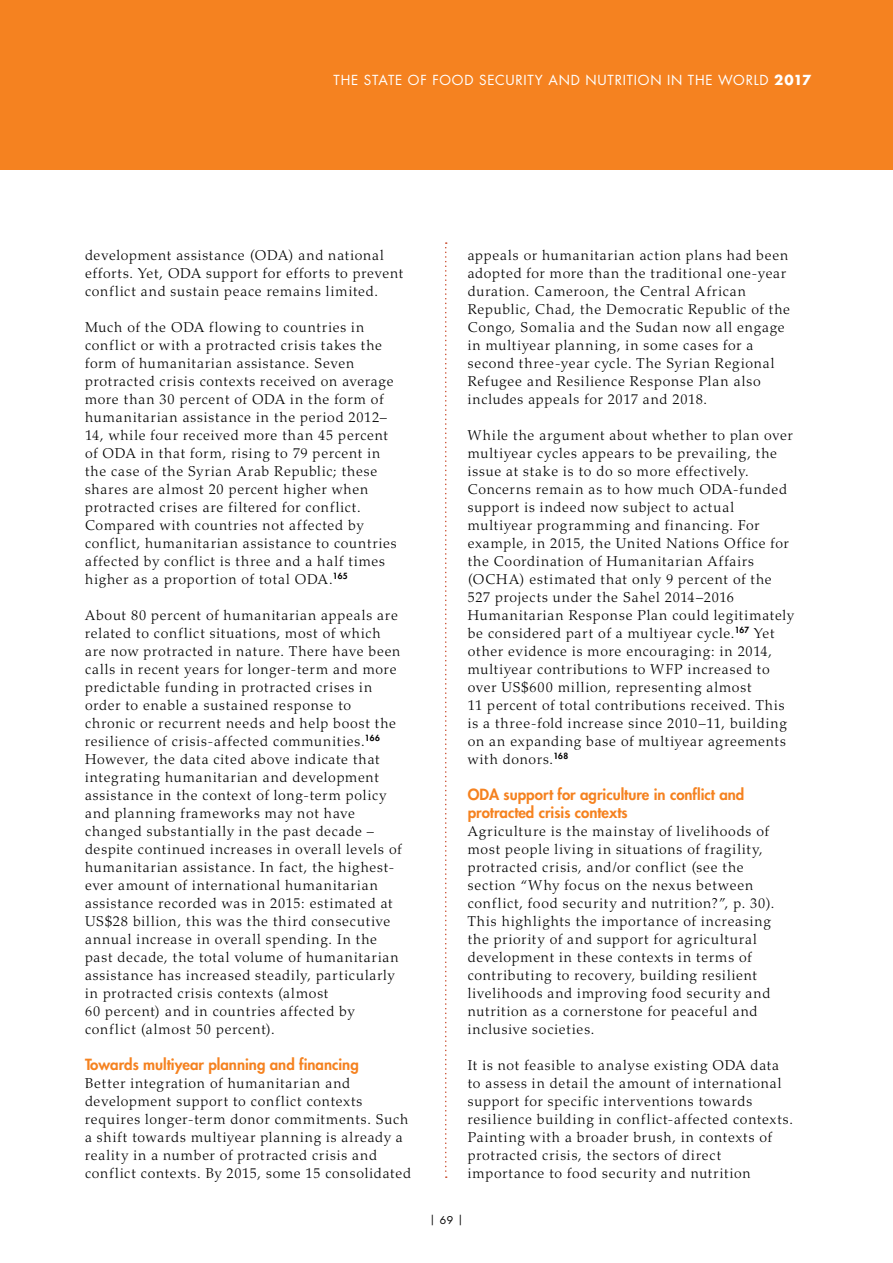
<style>
.page{position:relative;width:893px;height:1263px;background:#fff}
.page>*{position:absolute;margin:0;border:0;box-sizing:border-box;transform-origin:0 0}
.t1{font:800 15px/18px "Futura Std";color:#f58220}
.t2{font:300 14.25px/18px "Palatino LT Std";letter-spacing:.055em;color:#000}
.t3{font:13.5px "Futura Std";letter-spacing:.055em;color:#fff}
.t4{font:10.5px "Futura Std";color:#000}
.s1{font-weight:700}
</style>
<div class="page">
<div style="left:0;top:0;width:893px;height:170px;background:#f58220"></div>
<svg style="left:445px;top:242px;width:2px;height:936px"></svg>
<p class="t3" style="left:334px;top:71px;width:479px">THE STATE OF FOOD SECURITY AND NUTRITION IN THE WORLD <span class="s1">2017</span></p>
<p class="t2" style="left:85px;top:246px;width:320px">development assistance (ODA) and national efforts. Yet, ODA support for efforts to prevent conflict and sustain peace remains limited.</p>
<p class="t2" style="left:85px;top:318px;width:313px">Much of the ODA flowing to countries in conflict or with a protracted crisis takes the form of humanitarian assistance. Seven protracted crisis contexts received on average more than 30 percent of ODA in the form of humanitarian assistance in the period 2012– 14, while four received more than 45 percent of ODA in that form, rising to 79 percent in the case of the Syrian Arab Republic; these shares are almost 20 percent higher when protracted crises are filtered for conflict.<br>Compared with countries not affected by conflict, humanitarian assistance to countries affected by conflict is three and a half times higher as a proportion of total ODA.<sup>165</sup></p>
<p class="t2" style="left:85px;top:606px;width:318px">About 80 percent of humanitarian appeals are related to conflict situations, most of which are now protracted in nature. There have been calls in recent years for longer-term and more predictable funding in protracted crises in order to enable a sustained response to chronic or recurrent needs and help boost the resilience of crisis-affected communities.<sup>166<br></sup>However, the data cited above indicate that integrating humanitarian and development assistance in the context of long-term policy and planning frameworks may not have changed substantially in the past decade – despite continued increases in overall levels of humanitarian assistance. In fact, the highest&shy;ever amount of international humanitarian assistance recorded was in 2015: estimated at US$28 billion, this was the third consecutive annual increase in overall spending. In the past decade, the total volume of humanitarian assistance has increased steadily, particularly in protracted crisis contexts (almost<br>60 percent) and in countries affected by conflict (almost 50 percent).</p>
<p class="t1" style="left:85px;top:1055px;width:275px">Towards multiyear planning and financing</p>
<p class="t2" style="left:85px;top:1074px;width:327px">Better integration of humanitarian and development support to conflict contexts requires longer-term donor commitments. Such a shift towards multiyear planning is already a reality in a number of protracted crisis and conflict contexts. By 2015, some 15 consolidated</p>
<p class="t2" style="left:468px;top:246px;width:324px">appeals or humanitarian action plans had been adopted for more than the traditional one-year duration. Cameroon, the Central African Republic, Chad, the Democratic Republic of the Congo, Somalia and the Sudan now all engage in multiyear planning, in some cases for a second three-year cycle. The Syrian Regional Refugee and Resilience Response Plan also includes appeals for 2017 and 2018.</p>
<p class="t2" style="left:468px;top:426px;width:328px">While the argument about whether to plan over multiyear cycles appears to be prevailing, the issue at stake is to do so more effectively.<br>Concerns remain as to how much ODA-funded support is indeed now subject to actual multiyear programming and financing. For example, in 2015, the United Nations Office for the Coordination of Humanitarian Affairs (OCHA) estimated that only 9 percent of the 527 projects under the Sahel 2014–2016<br>Humanitarian Response Plan could legitimately be considered part of a multiyear cycle.<sup>167</sup> Yet other evidence is more encouraging: in 2014, multiyear contributions to WFP increased to over US$600 million, representing almost<br>11 percent of total contributions received. This is a three-fold increase since 2010–11, building on an expanding base of multiyear agreements with donors.<sup>168</sup></p>
<p class="t1" style="left:468px;top:785px;width:278px">ODA support for agriculture in conflict and protracted crisis contexts</p>
<p class="t2" style="left:468px;top:822px;width:308px">Agriculture is the mainstay of livelihoods of most people living in situations of fragility, protracted crisis, and/or conflict (see the section “Why focus on the nexus between conflict, food security and nutrition?”, p. 30).<br>This highlights the importance of increasing the priority of and support for agricultural development in these contexts in terms of contributing to recovery, building resilient livelihoods and improving food security and nutrition as a cornerstone for peaceful and inclusive societies.</p>
<p class="t2" style="left:468px;top:1056px;width:327px">It is not feasible to analyse existing ODA data to assess in detail the amount of international support for specific interventions towards resilience building in conflict-affected contexts.<br>Painting with a broader brush, in contexts of protracted crisis, the sectors of direct importance to food security and nutrition</p>
<p class="t4" style="left:429px;top:1213px;width:35px">| 69 |</p>
</div>
